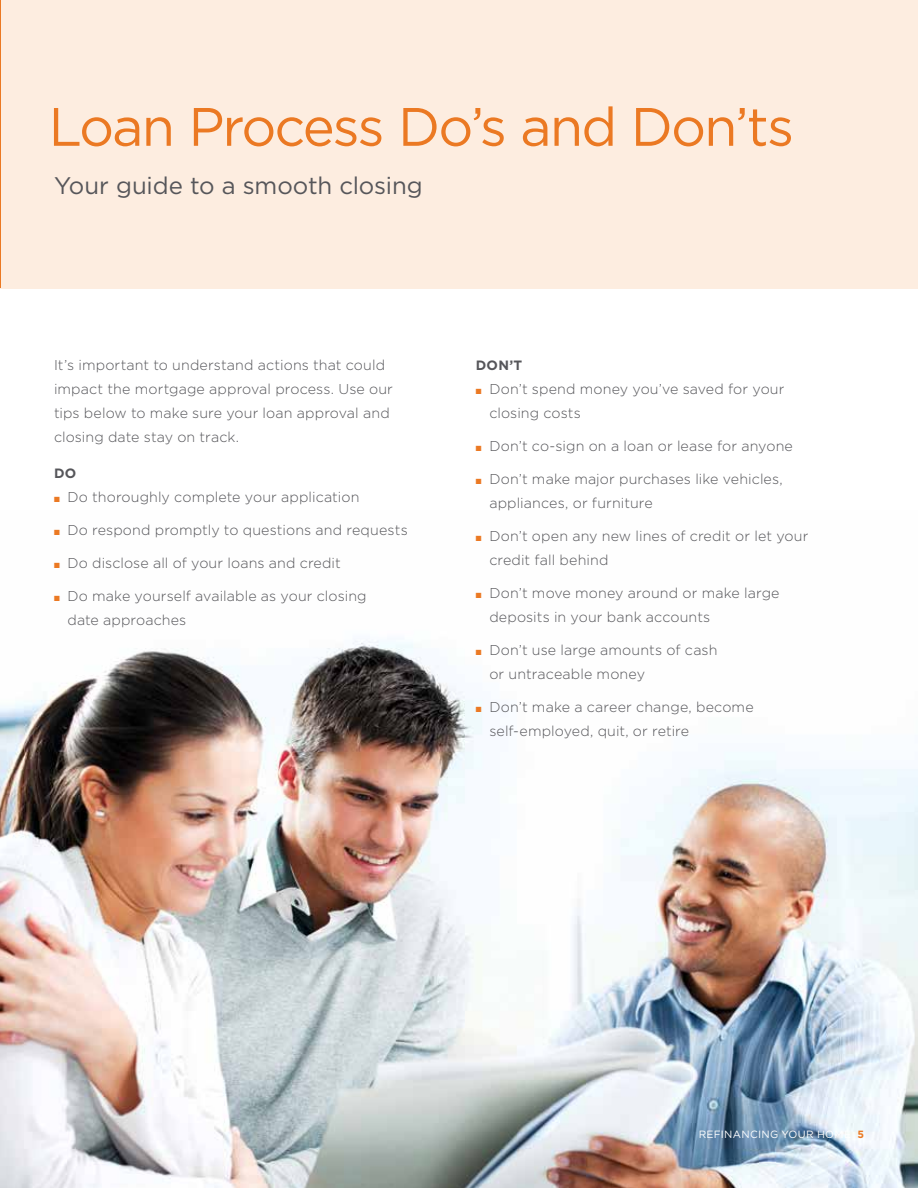
<style>
.page{position:relative;width:918px;height:1188px;background:#fff}
.page>*{position:absolute;margin:0;border:0;box-sizing:border-box;transform-origin:0 0}
.t1{font:54px "Gotham";letter-spacing:-.035em;color:#eb7923}
.t2{font:24px "Gotham";letter-spacing:-.005em;color:#56565a}
.t3{font:300 14.25px/24px "Gotham";letter-spacing:.01em;color:#56565a}
.t4{font:700 13.5px "Gotham";color:#56565a}
.t5{font:10.5px "Gotham";letter-spacing:.03em;color:#fff}
.s1{color:#eb7923}
.s2{font-weight:700;color:#eb7923}
</style>
<div class="page">
<img style="left:0;top:639px;width:918px;height:549px">
<div style="left:0;top:0;width:918px;height:288px;background:#fdede0"></div>
<h1 class="t1" style="left:49px;top:97px;width:747px">Loan Process Do’s and Don’ts</h1>
<h2 class="t2" style="left:54px;top:172px;width:370px">Your guide to a smooth closing</h2>
<p class="t3" style="left:54px;top:353px;width:340px">It’s important to understand actions that could impact the mortgage approval process. Use our tips below to make sure your loan approval and closing date stay on track.</p>
<p class="t4" style="left:54px;top:465px;width:24px">DO</p>
<p class="t3" style="left:54px;top:485px;width:307px"><span class="s1">■</span> Do thoroughly complete your application</p>
<p class="t3" style="left:54px;top:518px;width:355px"><span class="s1">■</span> Do respond promptly to questions and requests</p>
<p class="t3" style="left:54px;top:551px;width:288px"><span class="s1">■</span> Do disclose all of your loans and credit</p>
<p class="t3" style="left:68px;top:584px;width:301px;text-indent:-13px"><span class="s1">■</span> Do make yourself available as your closing date approaches</p>
<p class="t4" style="left:476px;top:357px;width:48px">DON’T</p>
<p class="t3" style="left:489px;top:377px;width:297px;text-indent:-13px"><span class="s1">■</span> Don’t spend money you’ve saved for your closing costs</p>
<p class="t3" style="left:476px;top:434px;width:319px"><span class="s1">■</span> Don’t co-sign on a loan or lease for anyone</p>
<p class="t3" style="left:489px;top:467px;width:295px;text-indent:-13px"><span class="s1">■</span> Don’t make major purchases like vehicles, appliances, or furniture</p>
<p class="t3" style="left:489px;top:524px;width:320px;text-indent:-13px"><span class="s1">■</span> Don’t open any new lines of credit or let your credit fall behind</p>
<p class="t3" style="left:489px;top:581px;width:292px;text-indent:-13px"><span class="s1">■</span> Don’t move money around or make large deposits in your bank accounts</p>
<p class="t3" style="left:489px;top:638px;width:230px;text-indent:-13px"><span class="s1">■</span> Don’t use large amounts of cash or untraceable money</p>
<p class="t3" style="left:489px;top:695px;width:266px;text-indent:-13px"><span class="s1">■</span> Don’t make a career change, become self-employed, quit, or retire</p>
<p class="t5" style="left:699px;top:1129px;width:167px">REFINANCING YOUR HOME <span class="s2">5</span></p>
</div>
